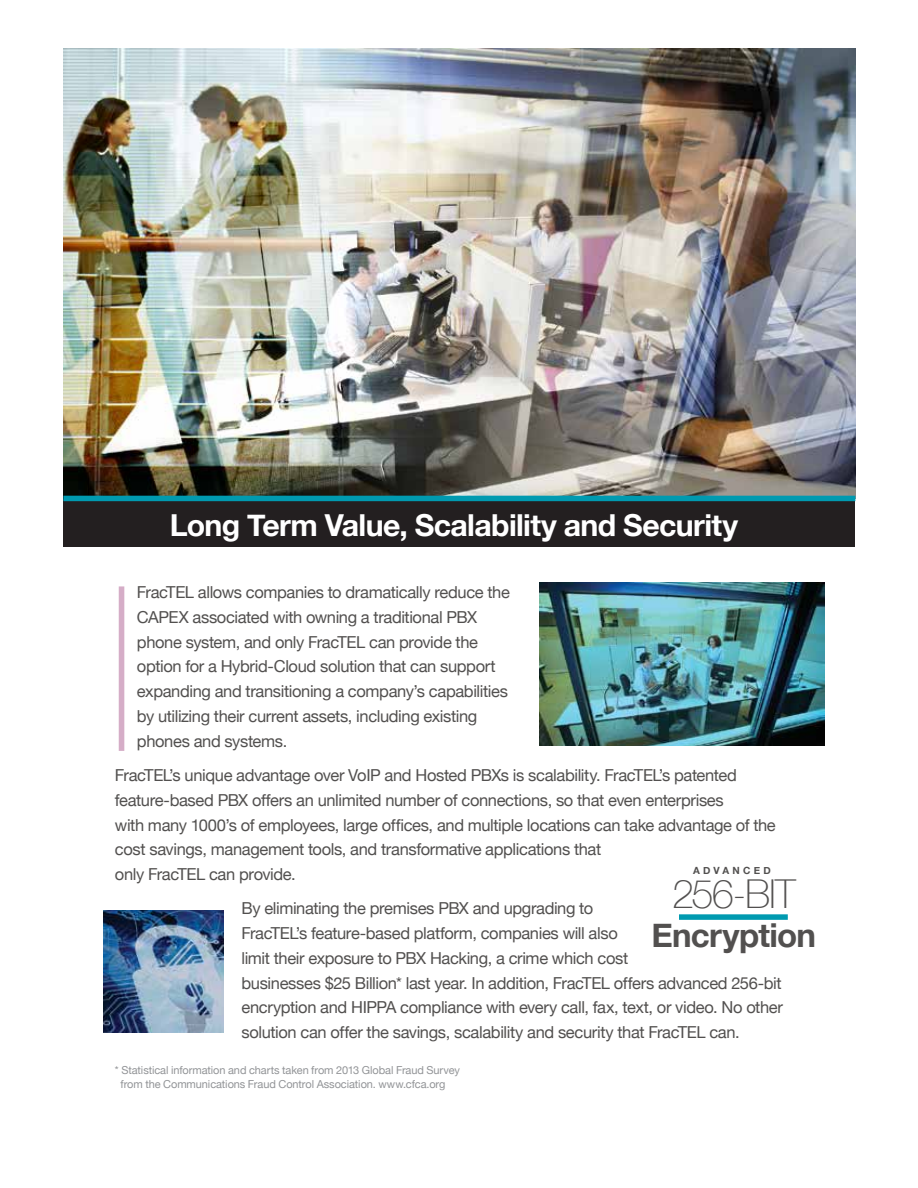
<style>
.page{position:relative;width:918px;height:1188px;background:#fff}
.page>*{position:absolute;margin:0;border:0;box-sizing:border-box;transform-origin:0 0}
.t1{font:100 39.75px "Helvetica Neue";letter-spacing:-.035em;color:#52504f}
.t2{font:700 33px "Helvetica Neue";letter-spacing:-.02em;color:#52504f}
.t3{font:700 30.3px "Helvetica Neue";letter-spacing:-.02em;color:#fff}
.t4{font:16.5px/24.8px "Helvetica Neue";letter-spacing:-.025em;color:#52504f}
.t5{font:10.95px/13.8px "Helvetica Neue";letter-spacing:-.005em;color:#929497}
.t6{font:700 9.9px "Helvetica Neue";letter-spacing:.325em;color:#52504f}
</style>
<div class="page">
<img style="left:63px;top:49px;width:792px;height:447px">
<div style="left:63px;top:498px;width:792px;height:49px;background:#231f20"></div>
<div style="left:63px;top:496px;width:792px;height:5px;background:#009ab0"></div>
<div style="left:119px;top:586px;width:5px;height:165px;background:#d5adc7"></div>
<div style="left:679px;top:914px;width:109px;height:6px;background:#009ab0"></div>
<img style="left:104px;top:910px;width:119px;height:122px">
<img style="left:539px;top:582px;width:285px;height:163px">
<h3 class="t3" style="left:170px;top:502px;width:570px">Long Term Value, Scalability and Security</h3>
<p class="t4" style="left:137px;top:581px;width:374px">FracTEL allows companies to dramatically reduce the CAPEX associated with owning a traditional PBX phone system, and only FracTEL can provide the option for a Hybrid-Cloud solution that can support expanding and transitioning a company’s capabilities by utilizing their current assets, including existing phones and systems.</p>
<p class="t4" style="left:115px;top:764px;width:662px">FracTEL’s unique advantage over VoIP and Hosted PBXs is scalability. FracTEL’s patented feature-based PBX offers an unlimited number of connections, so that even enterprises<br>with many 1000’s of employees, large offices, and multiple locations can take advantage of the cost savings, management tools, and transformative applications that<br>only FracTEL can provide.</p>
<p class="t4" style="left:241px;top:897px;width:543px">By eliminating the premises PBX and upgrading to<br>FracTEL’s feature-based platform, companies will also<br>limit their exposure to PBX Hacking, a crime which cost<br>businesses $25 Billion* last year. In addition, FracTEL offers advanced 256-bit encryption and HIPPA compliance with every call, fax, text, or video. No other solution can offer the savings, scalability and security that FracTEL can.</p>
<p class="t6" style="left:693px;top:862px;width:79px">ADVANCED</p>
<h1 class="t1" style="left:672px;top:864px;width:125px">256-BIT</h1>
<h2 class="t2" style="left:651px;top:910px;width:166px">Encryption</h2>
<p class="t5" style="left:121px;top:1064px;width:341px;text-indent:-6px">* Statistical information and charts taken from 2013 Global Fraud Survey from the Communications Fraud Control Association. www.cfca.org</p>
</div>
